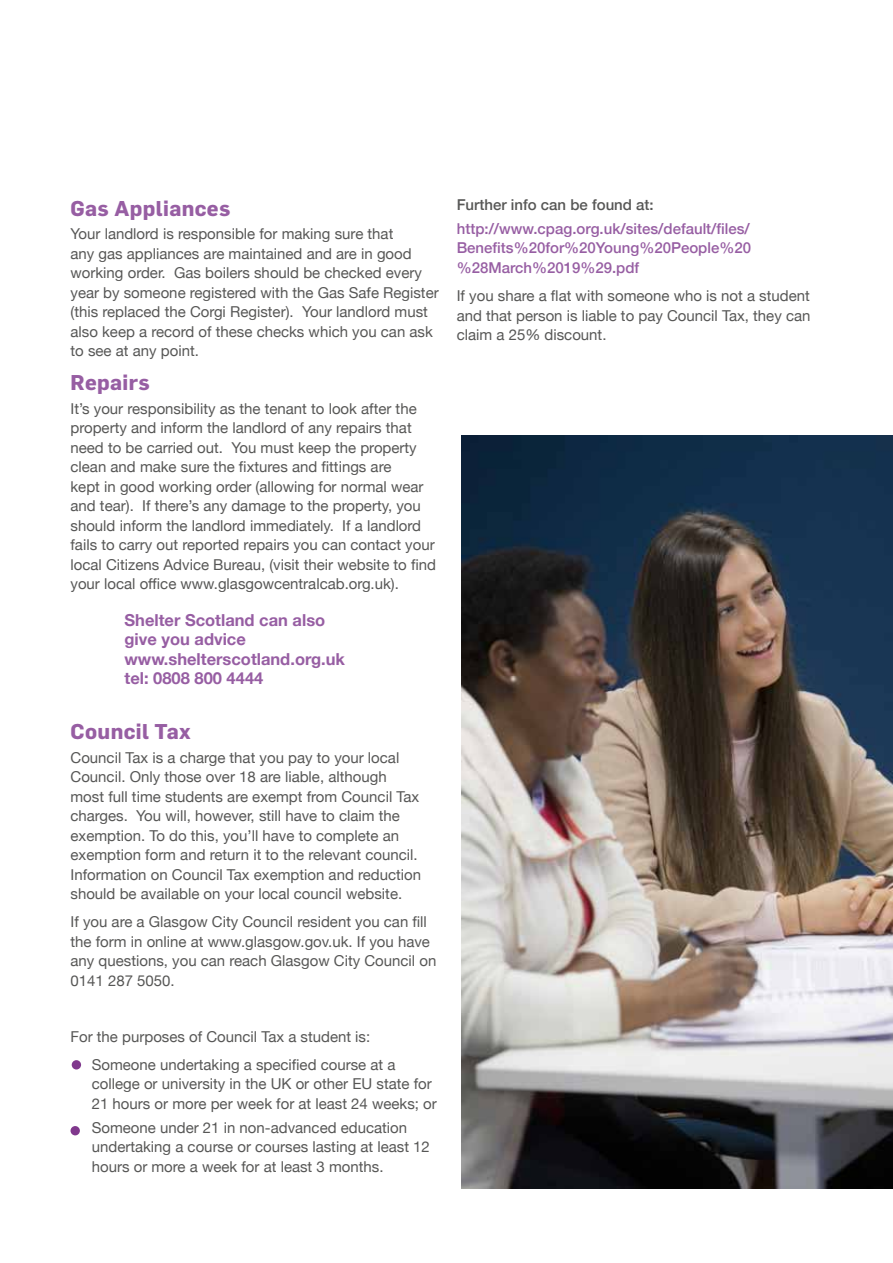
<style>
.page{position:relative;width:893px;height:1263px;background:#fff}
.page>*{position:absolute;margin:0;border:0;box-sizing:border-box;transform-origin:0 0}
.t1{font:700 21px "Flama";letter-spacing:.02em;color:#975ea3}
.t2{font:700 16.5px/19.5px "Helvetica Neue";color:#975ea3}
.t3{font:15px/19.5px "Helvetica Neue";color:#575756}
.t4{font:500 15px/19.5px "Helvetica Neue";color:#975ea3;text-align:justify}
.t5{font:500 15px "Helvetica Neue";color:#575756}
</style>
<div class="page">
<div style="left:72px;top:1060px;width:9px;height:9px;background:#80388d;border-radius:50%"></div>
<div style="left:71px;top:1126px;width:9px;height:9px;background:#80388d;border-radius:50%"></div>
<img style="left:461px;top:436px;width:432px;height:752px">
<h1 class="t1" style="left:71px;top:193px;width:161px">Gas Appliances</h1>
<p class="t3" style="left:71px;top:225px;width:370px">Your landlord is responsible for making sure that<br>any gas appliances are maintained and are in good working order. Gas boilers should be checked every year by someone registered with the Gas Safe Register (this replaced the Corgi Register). Your landlord must also keep a record of these checks which you can ask to see at any point.</p>
<h1 class="t1" style="left:71px;top:367px;width:81px">Repairs</h1>
<p class="t3" style="left:71px;top:400px;width:367px">It’s your responsibility as the tenant to look after the property and inform the landlord of any repairs that need to be carried out. You must keep the property clean and make sure the fixtures and fittings are<br>kept in good working order (allowing for normal wear and tear). If there’s any damage to the property, you should inform the landlord immediately. If a landlord fails to carry out reported repairs you can contact your local Citizens Advice Bureau, (visit their website to find your local office www.glasgowcentralcab.org.uk).</p>
<p class="t2" style="left:125px;top:611px;width:222px">Shelter Scotland can also give you advice www.shelterscotland.org.uk tel: 0808 800 4444</p>
<h1 class="t1" style="left:71px;top:716px;width:122px">Council Tax</h1>
<p class="t3" style="left:71px;top:748px;width:352px">Council Tax is a charge that you pay to your local Council. Only those over 18 are liable, although most full time students are exempt from Council Tax charges. You will, however, still have to claim the exemption. To do this, you’ll have to complete an exemption form and return it to the relevant council.<br>Information on Council Tax exemption and reduction should be available on your local council website.</p>
<p class="t3" style="left:71px;top:913px;width:367px">If you are a Glasgow City Council resident you can fill the form in online at www.glasgow.gov.uk. If you have any questions, you can reach Glasgow City Council on 0141 287 5050.</p>
<p class="t3" style="left:92px;top:1023px;width:305px;line-height:28px;text-indent:-21px">For the purposes of Council Tax a student is:<br>Someone undertaking a specified course at a</p>
<p class="t3" style="left:92px;top:1075px;width:347px">college or university in the UK or other EU state for<br>21 hours or more per week for at least 24 weeks; or</p>
<p class="t3" style="left:92px;top:1118px;width:340px">Someone under 21 in non-advanced education undertaking a course or courses lasting at least 12 hours or more a week for at least 3 months.</p>
<p class="t5" style="left:457px;top:193px;width:199px">Further info can be found at:</p>
<p class="t4" style="left:457px;top:218px;width:296px">http://www.cpag.org.uk/sites/default/files/ Benefits%20for%20Young%20People%20 %28March%2019%29.pdf</p>
<p class="t3" style="left:457px;top:287px;width:355px;text-align:justify">If you share a flat with someone who is not a student and that person is liable to pay Council Tax, they can claim a 25% discount.</p>
</div>
